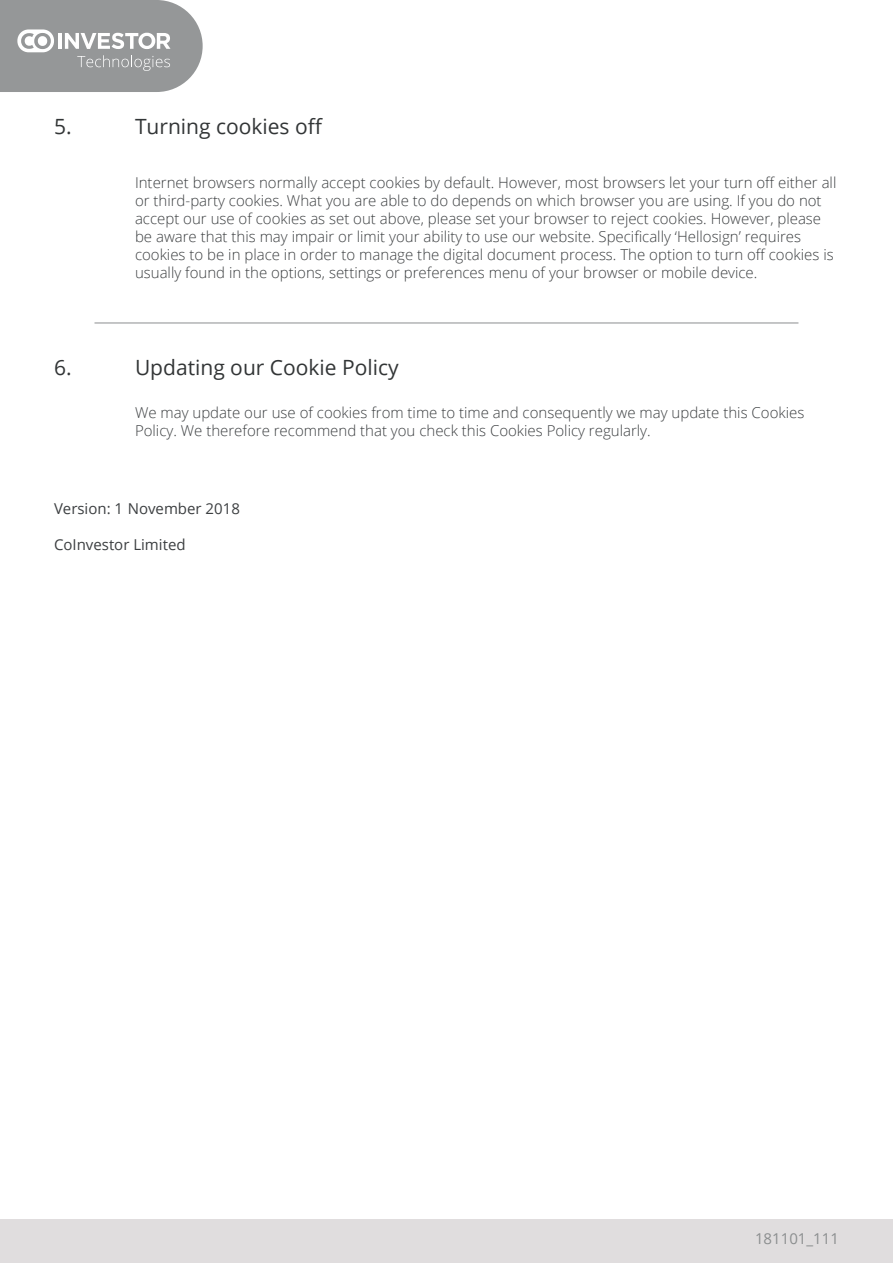
<style>
.page{position:relative;width:893px;height:1263px;background:#fff}
.page>*{position:absolute;margin:0;border:0;box-sizing:border-box;transform-origin:0 0}
.t1{font:21px "Open Sans";color:#323536}
.t2{font:300 15px/18px "Open Sans";color:#3c3f41}
.t3{font:15px "Open Sans";color:#3c3f41}
.t4{font:15px "Open Sans";color:#8b8e8f}
</style>
<div class="page">
<div style="left:0;top:1219px;width:893px;height:44px;background:#e0ddde"></div>
<svg style="left:0;top:0;width:203px;height:92px;background:#a3a5a6"></svg>
<hr style="left:94px;top:323px;width:704px;height:1px;background:#8b8e8f">
<h1 class="t1" style="left:54px;top:112px;width:19px">5.</h1>
<h1 class="t1" style="left:54px;top:353px;width:19px">6.</h1>
<h1 class="t1" style="left:135px;top:112px;width:189px">Turning cookies off</h1>
<p class="t2" style="left:135px;top:173px;width:703px">Internet browsers normally accept cookies by default. However, most browsers let your turn off either all or third-party cookies. What you are able to do depends on which browser you are using. If you do not accept our use of cookies as set out above, please set your browser to reject cookies. However, please be aware that this may impair or limit your ability to use our website. Specifically ‘Hellosign’ requires cookies to be in place in order to manage the digital document process. The option to turn off cookies is usually found in the options, settings or preferences menu of your browser or mobile device.</p>
<h1 class="t1" style="left:135px;top:353px;width:265px">Updating our Cookie Policy</h1>
<p class="t2" style="left:135px;top:403px;width:671px">We may update our use of cookies from time to time and consequently we may update this Cookies<br>Policy. We therefore recommend that you check this Cookies Policy regularly.</p>
<p class="t3" style="left:54px;top:499px;width:187px">Version: 1 November 2018</p>
<p class="t3" style="left:54px;top:535px;width:133px">CoInvestor Limited</p>
<p class="t4" style="left:755px;top:1228px;width:85px">181101_111</p>
</div>
